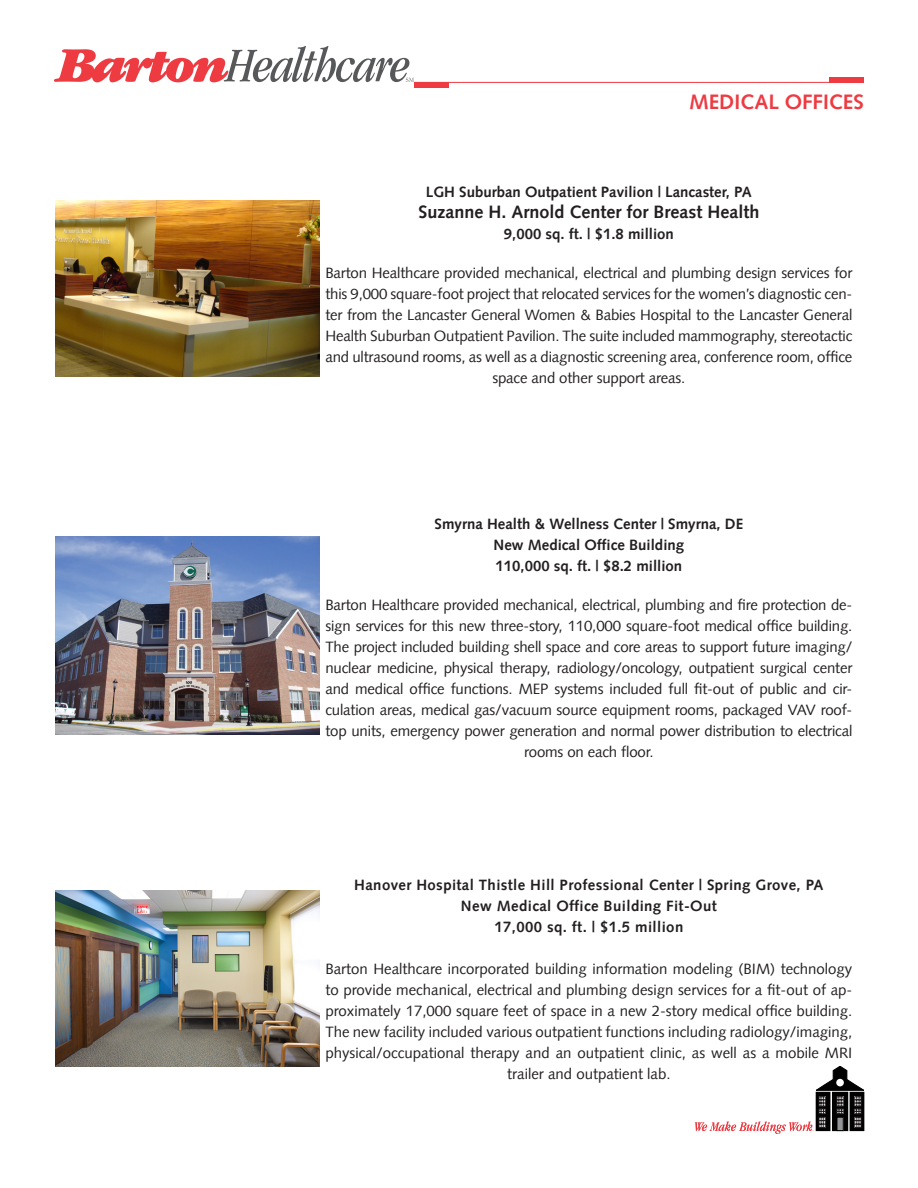
<style>
.page{position:relative;width:918px;height:1188px;background:#fff}
.page>*{position:absolute;margin:0;border:0;box-sizing:border-box;transform-origin:0 0}
.t1{font:700 21px "Syntax";color:#ee3a41}
.t2{font:700 18px "Syntax";color:#231f20}
.t3{font:15px/21px "Syntax LT";letter-spacing:-.01em;color:#231f20;text-align:center}
.t4{font:700 15px "Syntax";color:#231f20}
.t5{font:700 15px "Syntax";letter-spacing:.025em;color:#231f20}
</style>
<div class="page">
<div style="left:830px;top:77px;width:34px;height:6px;background:#ee3a41"></div>
<hr style="left:414px;top:82px;width:450px;height:1px;background:#ee3a41">
<div style="left:414px;top:82px;width:34px;height:6px;background:#ee3a41"></div>
<svg style="left:54px;top:46px;width:360px;height:36px"></svg>
<svg style="left:818px;top:1094px;width:10px;height:35px"></svg>
<div style="left:816px;top:1092px;width:14px;height:39px;border:1px solid #000"></div>
<svg style="left:852px;top:1094px;width:10px;height:35px"></svg>
<div style="left:850px;top:1092px;width:14px;height:39px;border:1px solid #000"></div>
<svg style="left:855px;top:1097px;width:6px;height:31px"></svg>
<svg style="left:834px;top:1094px;width:12px;height:35px"></svg>
<div style="left:832px;top:1092px;width:16px;height:39px;border:1px solid #000"></div>
<svg style="left:837px;top:1097px;width:6px;height:17px"></svg>
<div style="left:837px;top:1117px;width:6px;height:14px;background:#939598"></div>
<div style="left:837px;top:1117px;width:6px;height:14px;border:1px solid #000"></div>
<svg style="left:816px;top:1066px;width:48px;height:24px"></svg>
<div style="left:836px;top:1079px;width:8px;height:7px;background:#fff;border-radius:50%"></div>
<svg style="left:695px;top:1097px;width:130px;height:37px"></svg>
<img style="left:56px;top:201px;width:263px;height:176px">
<img style="left:56px;top:890px;width:263px;height:176px">
<img style="left:56px;top:536px;width:263px;height:198px">
<p class="t1" style="left:689px;top:90px;width:176px">MEDICAL OFFICES</p>
<p class="t4" style="left:426px;top:183px;width:327px">LGH Suburban Outpatient Pavilion | Lancaster, PA</p>
<p class="t2" style="left:418px;top:201px;width:343px">Suzanne H. Arnold Center for Breast Health</p>
<p class="t4" style="left:504px;top:225px;width:172px">9,000 sq. ft. | $1.8 million</p>
<p class="t3" style="left:325px;top:262px;width:529px">Barton Healthcare provided mechanical, electrical and plumbing design services for this 9,000 square-foot project that relocated services for the women’s diagnostic cen&shy;ter from the Lancaster General Women &amp; Babies Hospital to the Lancaster General Health Suburban Outpatient Pavilion. The suite included mammography, stereotactic and ultrasound rooms, as well as a diagnostic screening area, conference room, office space and other support areas.</p>
<p class="t4" style="left:435px;top:515px;width:310px">Smyrna Health &amp; Wellness Center | Smyrna, DE</p>
<p class="t4" style="left:494px;top:536px;width:192px">New Medical Office Building</p>
<p class="t4" style="left:496px;top:557px;width:188px">110,000 sq. ft. | $8.2 million</p>
<p class="t3" style="left:325px;top:594px;width:529px">Barton Healthcare provided mechanical, electrical, plumbing and fire protection de&shy;sign services for this new three-story, 110,000 square-foot medical office building.<br>The project included building shell space and core areas to support future imaging/ nuclear medicine, physical therapy, radiology/oncology, outpatient surgical center and medical office functions. MEP systems included full fit-out of public and cir&shy;culation areas, medical gas/vacuum source equipment rooms, packaged VAV roof&shy;top units, emergency power generation and normal power distribution to electrical rooms on each floor.</p>
<p class="t5" style="left:354px;top:876px;width:471px">Hanover Hospital Thistle Hill Professional Center | Spring Grove, PA</p>
<p class="t5" style="left:461px;top:897px;width:257px">New Medical Office Building Fit-Out</p>
<p class="t5" style="left:494px;top:918px;width:190px">17,000 sq. ft. | $1.5 million</p>
<p class="t3" style="left:325px;top:958px;width:529px">Barton Healthcare incorporated building information modeling (BIM) technology to provide mechanical, electrical and plumbing design services for a fit-out of ap&shy;proximately 17,000 square feet of space in a new 2-story medical office building.<br>The new facility included various outpatient functions including radiology/imaging, physical/occupational therapy and an outpatient clinic, as well as a mobile MRI trailer and outpatient lab.</p>
</div>
